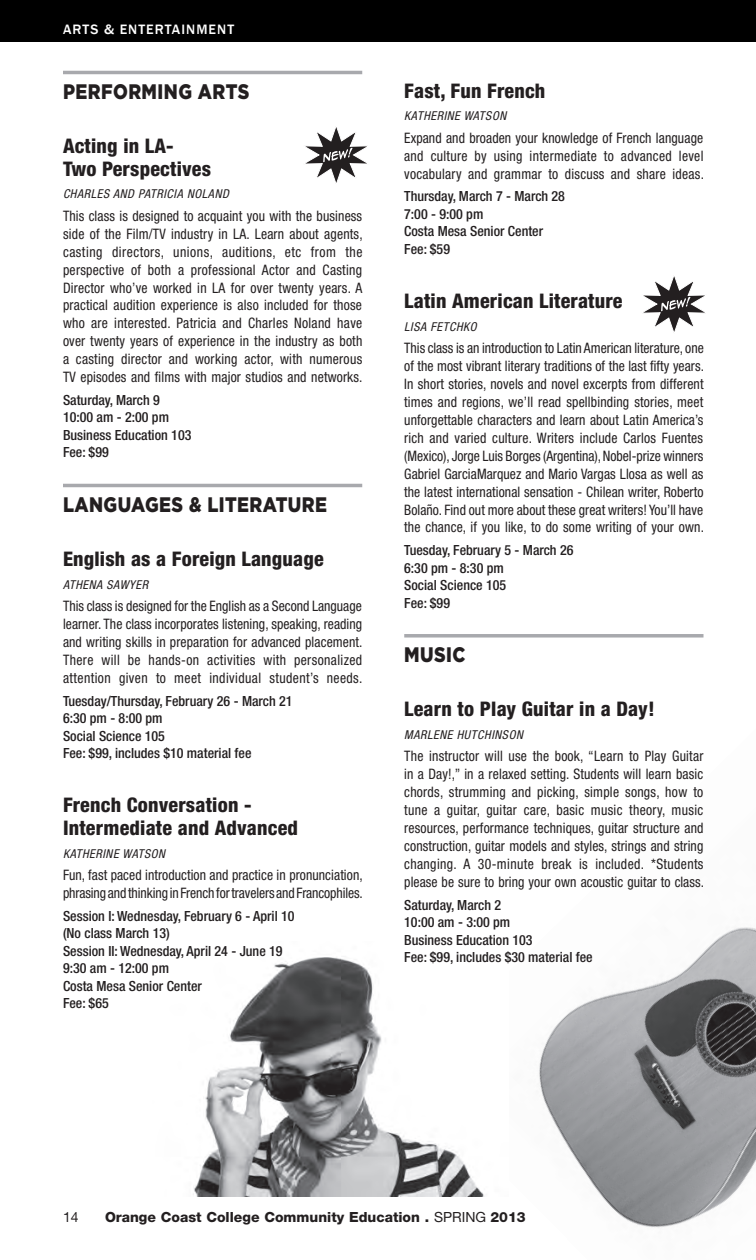
<style>
.page{position:relative;width:756px;height:1260px;background:#fff}
.page>*{position:absolute;margin:0;border:0;box-sizing:border-box;transform-origin:0 0}
.t1{font:900 21px "Gotham";letter-spacing:.025em;color:#231f20;scale:.85 1}
.t2{font:800 condensed 20.12px/22.8px "Helvetica Neue";letter-spacing:.01em;color:#231f20}
.t3{font:condensed 14.35px/17.8px "Helvetica Neue";letter-spacing:.01em;color:#231f20;text-align:justify;scale:.95 1}
.t4{font:condensed 14.35px/17.8px "Helvetica Neue";letter-spacing:-.01em;color:#231f20;scale:.95 1}
.t5{font:500 condensed 14px/17.5px "Helvetica Neue";color:#231f20}
.t6{font:800 14px "Helvetica Neue";color:#231f20}
.t7{font:500 14px "Franklin Gothic";letter-spacing:.075em;color:#fff}
.t8{font:14px "Helvetica Neue";color:#231f20}
.t9{font:italic condensed 12.25px "Helvetica Neue";letter-spacing:.05em;color:#231f20}
.s1{font-weight:400}
</style>
<div class="page">
<img style="left:539px;top:927px;width:217px;height:301px">
<div style="left:0;top:0;width:756px;height:42px;background:#000"></div>
<img style="left:193px;top:957px;width:292px;height:240px">
<hr style="left:63px;top:71px;width:299px;height:3px;background:#a8a9ad">
<hr style="left:63px;top:484px;width:299px;height:3px;background:#a8a9ad">
<svg style="left:404px;top:634px;width:300px;height:4px"></svg>
<svg style="left:305px;top:127px;width:63px;height:56px"></svg>
<svg style="left:643px;top:276px;width:63px;height:56px"></svg>
<p class="t7" style="left:63px;top:21px;width:173px">ARTS &amp; ENTERTAINMENT</p>
<h1 class="t1" style="left:63px;top:79px;width:221px">PERFORMING ARTS</h1>
<h2 class="t2" style="left:63px;top:134px;width:150px">Acting in LA-<br>Two Perspectives</h2>
<p class="t9" style="left:63px;top:187px;width:167px">CHARLES AND PATRICIA NOLAND</p>
<p class="t3" style="left:63px;top:207px;width:317px">This class is designed to acquaint you with the business side of the Film/TV industry in LA. Learn about agents, casting directors, unions, auditions, etc from the perspective of both a professional Actor and Casting Director who’ve worked in LA for over twenty years. A practical audition experience is also included for those who are interested. Patricia and Charles Noland have over twenty years of experience in the industry as both a casting director and working actor, with numerous TV episodes and films with major studios and networks.</p>
<p class="t5" style="left:63px;top:391px;width:130px">Saturday, March 9<br>10:00 am - 2:00 pm<br>Business Education 103<br>Fee: $99</p>
<h1 class="t1" style="left:63px;top:492px;width:310px">LANGUAGES &amp; LITERATURE</h1>
<h2 class="t2" style="left:63px;top:547px;width:262px">English as a Foreign Language</h2>
<p class="t9" style="left:63px;top:577px;width:87px">ATHENA SAWYER</p>
<p class="t3" style="left:63px;top:597px;width:317px">This class is designed for the English as a Second Language learner. The class incorporates listening, speaking, reading and writing skills in preparation for advanced placement.<br>There will be hands-on activities with personalized attention given to meet individual student’s needs.</p>
<p class="t5" style="left:63px;top:692px;width:231px">Tuesday/Thursday, February 26 - March 21<br>6:30 pm - 8:00 pm<br>Social Science 105<br>Fee: $99, includes $10 material fee</p>
<h2 class="t2" style="left:63px;top:793px;width:237px">French Conversation -<br>Intermediate and Advanced</h2>
<p class="t9" style="left:63px;top:846px;width:104px">KATHERINE WATSON</p>
<p class="t4" style="left:63px;top:866px;width:317px">Fun, fast paced introduction and practice in pronunciation, phrasing and thinking in French for travelers and Francophiles.</p>
<p class="t5" style="left:63px;top:907px;width:233px">Session I: Wednesday, February 6 - April 10 (No class March 13)<br>Session II: Wednesday, April 24 - June 19<br>9:30 am - 12:00 pm<br>Costa Mesa Senior Center<br>Fee: $65</p>
<h2 class="t2" style="left:404px;top:79px;width:143px">Fast, Fun French</h2>
<p class="t9" style="left:404px;top:109px;width:104px">KATHERINE WATSON</p>
<p class="t3" style="left:404px;top:129px;width:317px">Expand and broaden your knowledge of French language and culture by using intermediate to advanced level vocabulary and grammar to discuss and share ideas.</p>
<p class="t5" style="left:404px;top:187px;width:162px">Thursday, March 7 - March 28<br>7:00 - 9:00 pm<br>Costa Mesa Senior Center<br>Fee: $59</p>
<h2 class="t2" style="left:404px;top:289px;width:220px">Latin American Literature</h2>
<p class="t9" style="left:404px;top:319px;width:74px">LISA FETCHKO</p>
<p class="t3" style="left:404px;top:339px;width:317px">This class is an introduction to Latin American literature, one of the most vibrant literary traditions of the last fifty years.<br>In short stories, novels and novel excerpts from different times and regions, we’ll read spellbinding stories, meet unforgettable characters and learn about Latin America’s rich and varied culture. Writers include Carlos Fuentes (Mexico), Jorge Luis Borges (Argentina), Nobel-prize winners Gabriel GarciaMarquez and Mario Vargas Llosa as well as the latest international sensation - Chilean writer, Roberto Bolaño. Find out more about these great writers! You’ll have the chance, if you like, to do some writing of your own.</p>
<p class="t5" style="left:404px;top:541px;width:171px">Tuesday, February 5 - March 26<br>6:30 pm - 8:30 pm<br>Social Science 105<br>Fee: $99</p>
<h1 class="t1" style="left:404px;top:642px;width:70px">MUSIC</h1>
<h2 class="t2" style="left:404px;top:697px;width:252px">Learn to Play Guitar in a Day!</h2>
<p class="t9" style="left:404px;top:728px;width:121px">MARLENE HUTCHINSON</p>
<p class="t3" style="left:404px;top:747px;width:317px">The instructor will use the book, “Learn to Play Guitar in a Day!,” in a relaxed setting. Students will learn basic chords, strumming and picking, simple songs, how to tune a guitar, guitar care, basic music theory, music resources, performance techniques, guitar structure and construction, guitar models and styles, strings and string changing. A 30-minute break is included. *Students please be sure to bring your own acoustic guitar to class.</p>
<p class="t5" style="left:404px;top:896px;width:190px">Saturday, March 2<br>10:00 am - 3:00 pm<br>Business Education 103<br>Fee: $99, includes $30 material fee</p>
<p class="t8" style="left:63px;top:1209px;width:17px">14</p>
<p class="t6" style="left:105px;top:1209px;width:422px">Orange Coast College Community Education . <span class="s1">SPRIN G</span> 2013</p>
</div>
